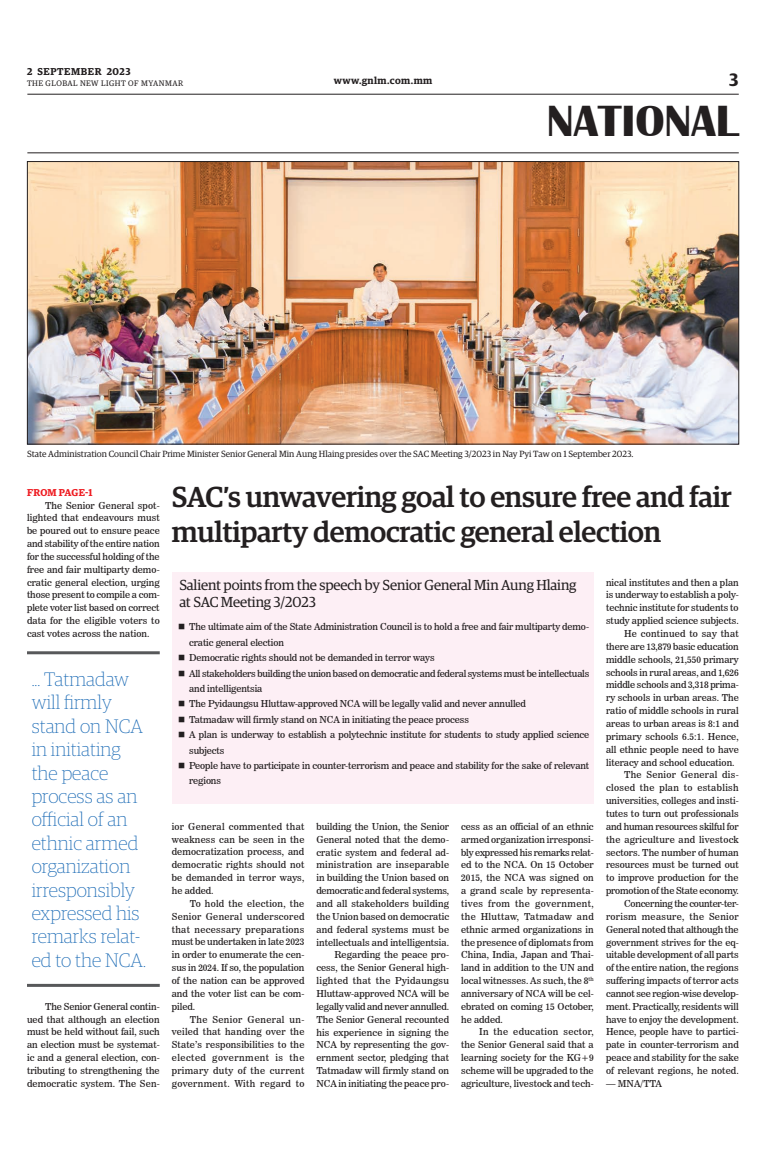
<style>
.page{position:relative;width:773px;height:1152px;background:#fff}
.page>*{position:absolute;margin:0;border:0;box-sizing:border-box;transform-origin:0 0}
.t1{font:700 45px "Britannic";color:#231f20}
.Brief_Head{font:500 29px/34.8px "Guardian Egyp";letter-spacing:-.01em;color:#231f20}
.t2{font:100 19.5px/23.4px "Guardian Egyp";color:#1768b4}
.t3{font:600 18px "Guardian Egyp";color:#231f20}
.Brief_Head-2{font:14.5px/17.4px "Guardian Egyp";letter-spacing:-.01em;color:#231f20}
.t4{font:600 10px "Guardian Egyp";letter-spacing:.04em;color:#231f20}
.t5{font:600 10px "Guardian Egyp";letter-spacing:.06em;color:#231f20}
.Spill_Style{font:600 10px "Guardian Egyp";letter-spacing:.01em;color:#ee1d23}
._2nd_Body{font:9.5px/12.9px "News 706 BT Roman C";letter-spacing:-.005em;color:#231f20;text-align:justify}
.t6{font:9px "Guardian Egyp";color:#231f20}
.t7{font:8px "Guardian Egyp";letter-spacing:.06em;color:#231f20}
</style>
<div class="page">
<hr style="left:27px;top:94px;width:711px;height:1px;background:#231f20">
<hr style="left:27px;top:153px;width:711px;height:1px;background:#231f20">
<div style="left:172px;top:573px;width:421px;height:231px;background:#fdeff5"></div>
<img style="left:29px;top:163px;width:707px;height:279px">
<hr style="left:27px;top:651px;width:133px;height:3px;background:#57585a">
<hr style="left:27px;top:984px;width:133px;height:3px;background:#57585a">
<p class="t5" style="left:27px;top:64px;width:105px">2 SEPTEMBER 2023</p>
<p class="t7" style="left:27px;top:78px;width:158px">THE GLOBAL NEW LIGHT OF MYANMAR</p>
<p class="t4" style="left:334px;top:73px;width:100px">www.gnlm.com.mm</p>
<h3 class="t3" style="left:729px;top:67px;width:11px">3</h3>
<h1 class="t1" style="left:547px;top:96px;width:193px">NATIONAL</h1>
<p class="t6" style="left:27px;top:448px;width:608px">State Administration Council Chair Prime Minister Senior General Min Aung Hlaing presides over the SAC Meeting 3/2023 in Nay Pyi Taw on 1 September 2023.</p>
<p class="Spill_Style" style="left:27px;top:485px;width:67px">FROM PAGE-1</p>
<p class="_2nd_Body" style="left:27px;top:499px;width:134px;text-indent:18px">The Senior General spot&shy;lighted that endeavours must be poured out to ensure peace and stability of the entire nation for the successful holding of the free and fair multiparty demo&shy;cratic general election, urging those present to compile a com&shy;plete voter list based on correct data for the eligible voters to cast votes across the nation.</p>
<p class="t2" style="left:32px;top:667px;width:116px">... Tatmadaw will firmly stand on NCA in initiating the peace process as an official of an ethnic armed organization irresponsibly expressed his remarks relat&shy;ed to the NCA.</p>
<p class="_2nd_Body" style="left:27px;top:1000px;width:134px;text-indent:18px">The Senior General contin&shy;ued that although an election must be held without fail, such an election must be systemat&shy;ic and a general election, con&shy;tributing to strengthening the democratic system. The Sen-</p>
<p class="Brief_Head" style="left:172px;top:477px;width:561px">SAC’s unwavering goal to ensure free and fair multiparty democratic general election</p>
<p class="Brief_Head-2" style="left:179px;top:575px;width:398px">Salient points from the speech by Senior General Min Aung Hlaing at SAC Meeting 3/2023</p>
<p class="_2nd_Body" style="left:189px;top:619px;width:401px;line-height:15.4px;text-indent:-11px">■ The ultimate aim of the State Administration Council is to hold a free and fair multiparty demo&shy;cratic general election</p>
<p class="_2nd_Body" style="left:178px;top:651px;width:258px">■ Democratic rights should not be demanded in terror ways</p>
<p class="_2nd_Body" style="left:189px;top:665px;width:402px;line-height:15.4px;text-indent:-11px">■ All stakeholders building the union based on democratic and federal systems must be intellectuals and intelligentsia</p>
<p class="_2nd_Body" style="left:178px;top:697px;width:349px">■ The Pyidaungsu Hluttaw-approved NCA will be legally valid and never annulled</p>
<p class="_2nd_Body" style="left:178px;top:713px;width:292px">■ Tatmadaw will firmly stand on NCA in initiating the peace process</p>
<p class="_2nd_Body" style="left:189px;top:727px;width:401px;line-height:15.4px;text-indent:-11px">■ A plan is underway to establish a polytechnic institute for students to study applied science subjects</p>
<p class="_2nd_Body" style="left:189px;top:758px;width:401px;line-height:15.4px;text-indent:-11px">■ People have to participate in counter-terrorism and peace and stability for the sake of relevant regions</p>
<p class="_2nd_Body" style="left:172px;top:820px;width:134px">ior General commented that weakness can be seen in the democratization process, and democratic rights should not be demanded in terror ways, he added.</p>
<p class="_2nd_Body" style="left:172px;top:897px;width:134px;text-indent:18px">To hold the election, the Senior General underscored that necessary preparations must be undertaken in late 2023 in order to enumerate the cen&shy;sus in 2024. If so, the population of the nation can be approved and the voter list can be com&shy;piled.</p>
<p class="_2nd_Body" style="left:172px;top:1013px;width:134px;text-indent:18px">The Senior General un&shy;veiled that handing over the State’s responsibilities to the elected government is the primary duty of the current government. With regard to</p>
<p class="_2nd_Body" style="left:316px;top:820px;width:134px">building the Union, the Senior General noted that the demo&shy;cratic system and federal ad&shy;ministration are inseparable in building the Union based on democratic and federal systems, and all stakeholders building the Union based on democratic and federal systems must be intellectuals and intelligentsia.</p>
<p class="_2nd_Body" style="left:316px;top:949px;width:134px;text-indent:18px">Regarding the peace pro&shy;cess, the Senior General high&shy;lighted that the Pyidaungsu Hluttaw-approved NCA will be legally valid and never annulled.<br>The Senior General recounted his experience in signing the NCA by representing the gov&shy;ernment sector, pledging that Tatmadaw will firmly stand on NCA in initiating the peace pro-</p>
<p class="_2nd_Body" style="left:461px;top:820px;width:134px">cess as an official of an ethnic armed organization irresponsi&shy;bly expressed his remarks relat&shy;ed to the NCA. On 15 October 2015, the NCA was signed on a grand scale by representa&shy;tives from the government, the Hluttaw, Tatmadaw and ethnic armed organizations in the presence of diplomats from China, India, Japan and Thai&shy;land in addition to the UN and local witnesses. As such, the 8<sup>th </sup>anniversary of NCA will be cel&shy;ebrated on coming 15 October, he added.</p>
<p class="_2nd_Body" style="left:461px;top:1025px;width:134px;text-indent:18px">In the education sector, the Senior General said that a learning society for the KG+9 scheme will be upgraded to the agriculture, livestock and tech-</p>
<p class="_2nd_Body" style="left:606px;top:576px;width:134px">nical institutes and then a plan is underway to establish a poly&shy;technic institute for students to study applied science subjects.</p>
<p class="_2nd_Body" style="left:606px;top:627px;width:134px;text-indent:18px">He continued to say that there are 13,879 basic education middle schools, 21,550 primary schools in rural areas, and 1,626 middle schools and 3,318 prima&shy;ry schools in urban areas. The ratio of middle schools in rural areas to urban areas is 8:1 and primary schools 6.5:1. Hence, all ethnic people need to have literacy and school education.</p>
<p class="_2nd_Body" style="left:606px;top:769px;width:134px;text-indent:18px">The Senior General dis&shy;closed the plan to establish universities, colleges and insti&shy;tutes to turn out professionals and human resources skilful for the agriculture and livestock sectors. The number of human resources must be turned out to improve production for the promotion of the State economy.</p>
<p class="_2nd_Body" style="left:606px;top:897px;width:134px;text-indent:18px">Concerning the counter-ter&shy;rorism measure, the Senior General noted that although the government strives for the eq&shy;uitable development of all parts of the entire nation, the regions suffering impacts of terror acts cannot see region-wise develop&shy;ment. Practically, residents will have to enjoy the development.<br>Hence, people have to partici&shy;pate in counter-terrorism and peace and stability for the sake of relevant regions, he noted.</p>
<p class="_2nd_Body" style="left:606px;top:1077px;width:58px">— MNA/TTA</p>
</div>
